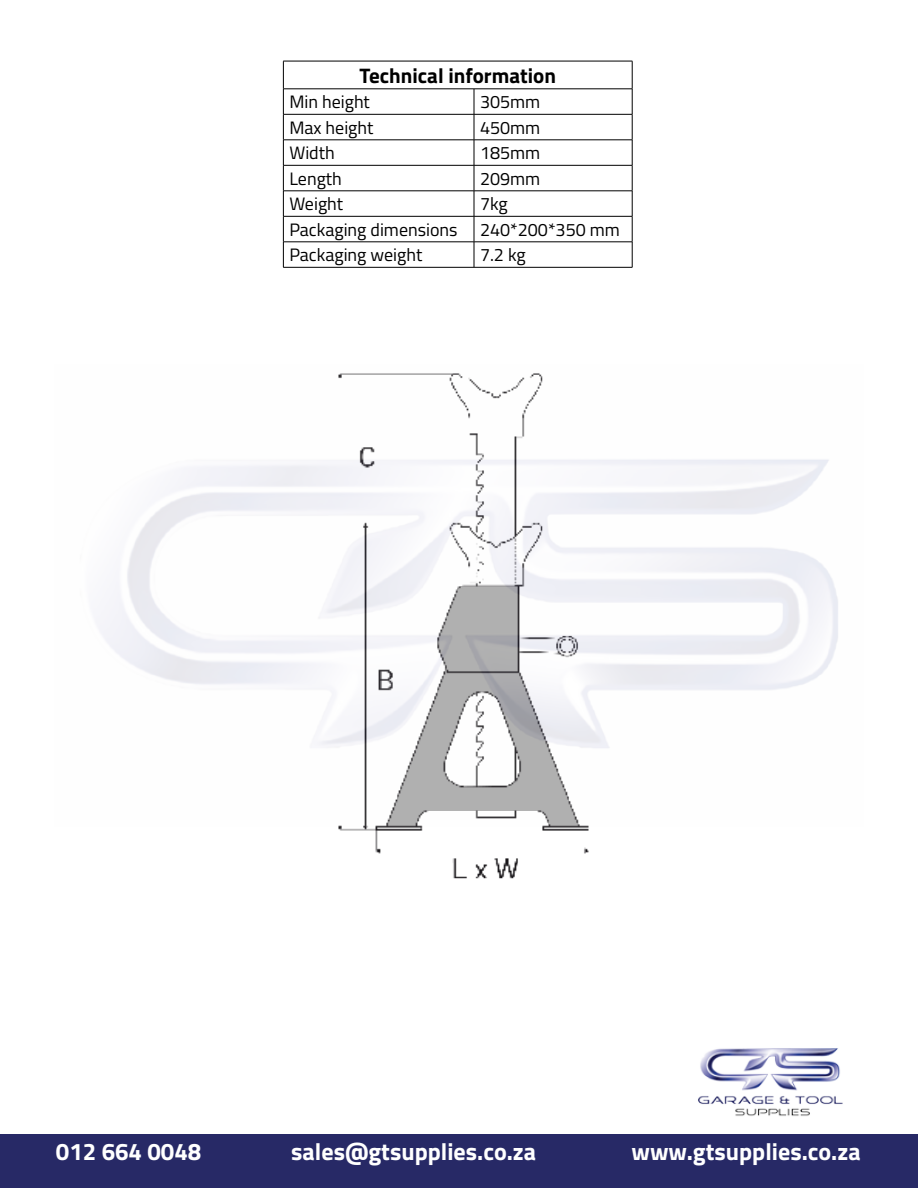
<style>
.page{position:relative;width:918px;height:1188px;background:#fff}
.page>*{position:absolute;margin:0;border:0;box-sizing:border-box;transform-origin:0 0}
.t1{font:700 24px "Titillium";color:#fff}
.t2{font:700 21px "Titillium";color:#000}
.t3{font:18px/25.5px "Titillium";color:#000}
</style>
<div class="page">
<img style="left:698px;top:1048px;width:145px;height:68px">
<div style="left:0;top:1134px;width:918px;height:54px;background:#272966"></div>
<img style="left:338px;top:826px;width:251px;height:53px">
<img style="left:99px;top:373px;width:739px;height:453px">
<hr style="left:283px;top:61px;width:191px;height:1px;background:#000">
<hr style="left:474px;top:61px;width:158px;height:1px;background:#000">
<hr style="left:283px;top:89px;width:191px;height:1px;background:#000">
<hr style="left:474px;top:89px;width:158px;height:1px;background:#000">
<hr style="left:283px;top:114px;width:191px;height:1px;background:#000">
<hr style="left:474px;top:114px;width:158px;height:1px;background:#000">
<hr style="left:283px;top:140px;width:191px;height:1px;background:#000">
<hr style="left:474px;top:140px;width:158px;height:1px;background:#000">
<hr style="left:283px;top:165px;width:191px;height:1px;background:#000">
<hr style="left:474px;top:165px;width:158px;height:1px;background:#000">
<hr style="left:283px;top:191px;width:191px;height:1px;background:#000">
<hr style="left:474px;top:191px;width:158px;height:1px;background:#000">
<hr style="left:283px;top:216px;width:191px;height:1px;background:#000">
<hr style="left:474px;top:216px;width:158px;height:1px;background:#000">
<hr style="left:283px;top:242px;width:191px;height:1px;background:#000">
<svg style="left:283px;top:61px;width:1px;height:206px"></svg>
<hr style="left:474px;top:242px;width:158px;height:1px;background:#000">
<svg style="left:474px;top:89px;width:1px;height:178px"></svg>
<svg style="left:632px;top:61px;width:1px;height:206px"></svg>
<hr style="left:283px;top:267px;width:191px;height:1px;background:#000">
<hr style="left:474px;top:267px;width:158px;height:1px;background:#000">
<p class="t2" style="left:360px;top:59px;width:198px">Technical information</p>
<p class="t3" style="left:289px;top:88px;width:82px">Min height</p>
<p class="t3" style="left:480px;top:88px;width:62px">305mm</p>
<p class="t3" style="left:289px;top:114px;width:86px">Max height</p>
<p class="t3" style="left:480px;top:114px;width:62px">450mm</p>
<p class="t3" style="left:289px;top:139px;width:47px">Width</p>
<p class="t3" style="left:480px;top:139px;width:62px">185mm</p>
<p class="t3" style="left:289px;top:165px;width:54px">Length</p>
<p class="t3" style="left:480px;top:165px;width:62px">209mm</p>
<p class="t3" style="left:289px;top:190px;width:55px">Weight</p>
<p class="t3" style="left:289px;top:190px;width:332px;text-indent:191px">7kg<br>Packaging dimensions 240*200*350 mm<br>Packaging weight</p>
<p class="t3" style="left:480px;top:241px;width:47px">7.2 kg</p>
<h1 class="t1" style="left:56px;top:1133px;width:147px">012 664 0048</h1>
<h1 class="t1" style="left:291px;top:1133px;width:246px">sales@gtsupplies.co.za</h1>
<h1 class="t1" style="left:631px;top:1133px;width:231px">www.gtsupplies.co.za</h1>
</div>
